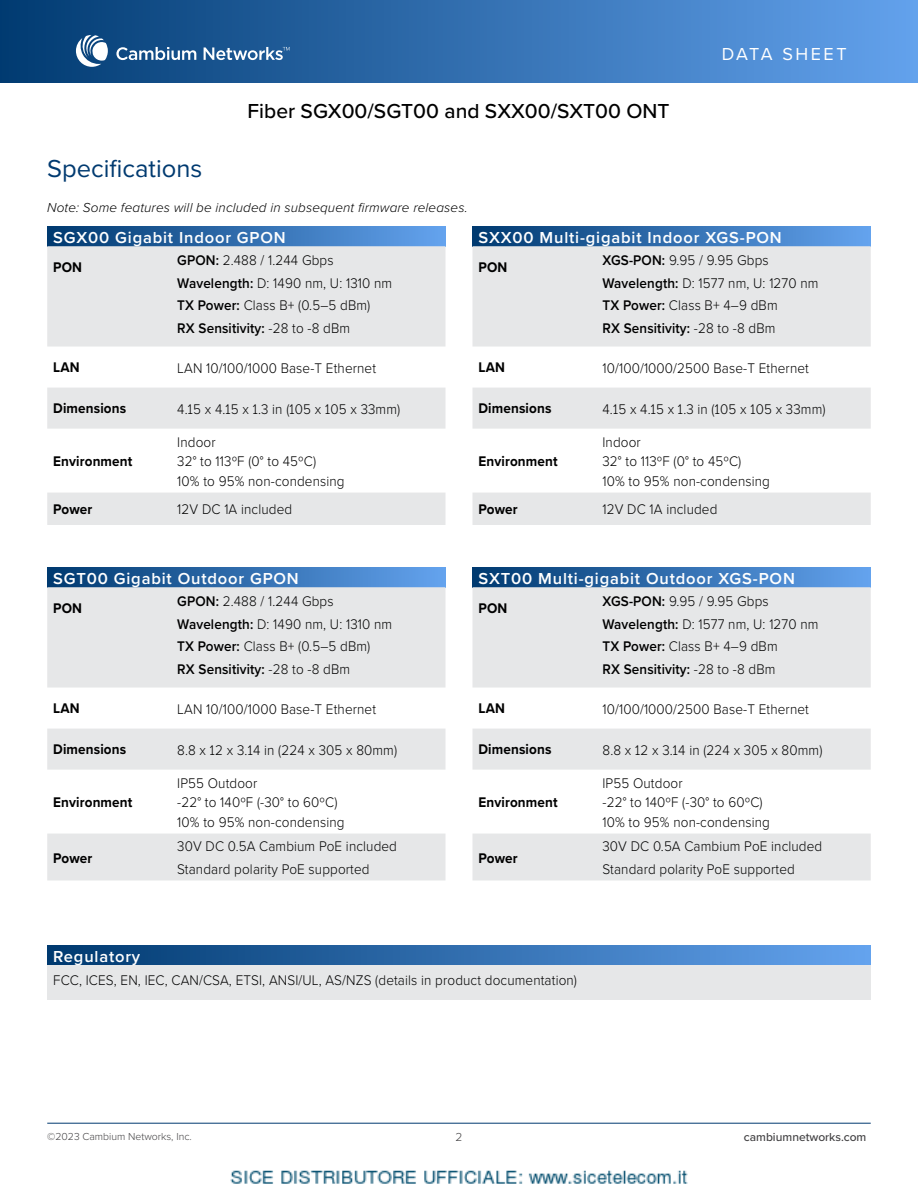
<style>
.page{position:relative;width:918px;height:1188px;background:#fff}
.page>*{position:absolute;margin:0;border:0;box-sizing:border-box;transform-origin:0 0}
.t1{font:25.5px "Proxima Nova";color:#003a70}
.t2{font:500 21px "Proxima Nova";color:#000}
.t3{font:18px "Proxima Nova";letter-spacing:.14em;color:#fff}
.t4{font:600 16.5px "Proxima Nova";letter-spacing:.05em;color:#fff}
.t5{font:300 14.4px "Proxima Nova";letter-spacing:.01em;color:#000;scale:.93 1}
.t6{font:700 14.4px "Proxima Nova";letter-spacing:.01em;color:#000;scale:.93 1}
.t7{font:600 14.4px "Proxima Nova";letter-spacing:.01em;color:#000;scale:.93 1}
.t8{font:italic 300 13.5px "Proxima Nova";letter-spacing:.01em;color:#000}
.t9{font:500 12px "Proxima Nova";color:#414042}
.t10{font:300 12px "Proxima Nova";color:#414042}
.t11{font:300 10.5px "Proxima Nova";color:#414042}
.s1{font-weight:600}
.s2{font-weight:300}
</style>
<div class="page">
<hr style="left:47px;top:1123px;width:824px;height:1px;background:#003a70">
<div style="left:0;top:0;width:918px;height:82px;background:linear-gradient(to right,#013b71,#63a2ec)"></div>
<svg style="left:116px;top:47px;width:80px;height:13px"></svg>
<svg style="left:204px;top:47px;width:86px;height:13px"></svg>
<svg style="left:76px;top:35px;width:32px;height:32px"></svg>
<div style="left:47px;top:226px;width:399px;height:20px;background:linear-gradient(to right,#00396f,#64a3ee)"></div>
<svg style="left:47px;top:246px;width:399px;height:279px;fill:#e6e7e8"></svg>
<div style="left:472px;top:226px;width:399px;height:20px;background:linear-gradient(to right,#00396f,#64a3ee)"></div>
<svg style="left:472px;top:246px;width:399px;height:279px;fill:#e6e7e8"></svg>
<div style="left:47px;top:567px;width:399px;height:20px;background:linear-gradient(to right,#00396f,#64a3ee)"></div>
<svg style="left:47px;top:587px;width:399px;height:293px;fill:#e6e7e8"></svg>
<div style="left:472px;top:567px;width:399px;height:20px;background:linear-gradient(to right,#00396f,#64a3ee)"></div>
<svg style="left:472px;top:587px;width:399px;height:293px;fill:#e6e7e8"></svg>
<div style="left:47px;top:945px;width:824px;height:20px;background:linear-gradient(to right,#00396f,#64a3ee)"></div>
<div style="left:47px;top:965px;width:824px;height:35px;background:#e6e7e8"></div>
<img style="left:230px;top:1170px;width:458px;height:14px">
<h2 class="t2" style="left:248px;top:95px;width:423px">Fiber SGX00/SGT00 and SXX00/SXT00 ONT</h2>
<p class="t1" style="left:47px;top:149px;width:157px">Specifications</p>
<p class="t8" style="left:47px;top:197px;width:422px">Note: Some features will be included in subsequent firmware releases.</p>
<p class="t3" style="left:722px;top:41px;width:126px">DATA SHEET</p>
<p class="t4" style="left:53px;top:225px;width:234px">SGX00 Gigabit Indoor GPON</p>
<p class="t6" style="left:53px;top:257px;width:33px">PON</p>
<p class="t5" style="left:177px;top:250px;width:170px"><span class="s1">GPON:</span> 2.488 / 1.244 Gbps</p>
<p class="t5" style="left:177px;top:272px;width:233px"><span class="s1">Wavelength:</span> D: 1490 nm, U: 1310 nm</p>
<p class="t5" style="left:177px;top:295px;width:209px"><span class="s1">TX Power:</span> Class B+ (0.5–5 dBm)</p>
<p class="t7" style="left:177px;top:317px;width:187px">RX Sensitivity: <span class="s2">-28 to -8 dBm</span></p>
<p class="t6" style="left:53px;top:357px;width:30px">LAN</p>
<p class="t5" style="left:177px;top:357px;width:215px">LAN 10/100/1000 Base-T Ethernet</p>
<p class="t6" style="left:53px;top:398px;width:80px">Dimensions</p>
<p class="t5" style="left:177px;top:398px;width:241px">4.15 x 4.15 x 1.3 in (105 x 105 x 33mm)</p>
<p class="t6" style="left:53px;top:451px;width:87px">Environment</p>
<p class="t5" style="left:177px;top:431px;width:43px">Indoor</p>
<p class="t5" style="left:177px;top:451px;width:151px">32° to 113ºF (0° to 45ºC)</p>
<p class="t5" style="left:177px;top:470px;width:182px">10% to 95% non-condensing</p>
<p class="t6" style="left:53px;top:499px;width:44px">Power</p>
<p class="t5" style="left:177px;top:499px;width:125px">12V DC 1A included</p>
<p class="t4" style="left:53px;top:566px;width:247px">SGT00 Gigabit Outdoor GPON</p>
<p class="t6" style="left:53px;top:598px;width:33px">PON</p>
<p class="t5" style="left:177px;top:591px;width:170px"><span class="s1">GPON:</span> 2.488 / 1.244 Gbps</p>
<p class="t5" style="left:177px;top:613px;width:233px"><span class="s1">Wavelength:</span> D: 1490 nm, U: 1310 nm</p>
<p class="t5" style="left:177px;top:636px;width:209px"><span class="s1">TX Power:</span> Class B+ (0.5–5 dBm)</p>
<p class="t7" style="left:177px;top:658px;width:187px">RX Sensitivity: <span class="s2">-28 to -8 dBm</span></p>
<p class="t6" style="left:53px;top:698px;width:30px">LAN</p>
<p class="t5" style="left:177px;top:698px;width:215px">LAN 10/100/1000 Base-T Ethernet</p>
<p class="t6" style="left:53px;top:739px;width:80px">Dimensions</p>
<p class="t5" style="left:177px;top:739px;width:238px">8.8 x 12 x 3.14 in (224 x 305 x 80mm)</p>
<p class="t6" style="left:53px;top:792px;width:87px">Environment</p>
<p class="t5" style="left:177px;top:772px;width:88px">IP55 Outdoor</p>
<p class="t5" style="left:177px;top:792px;width:174px">-22° to 140ºF (-30° to 60ºC)</p>
<p class="t5" style="left:177px;top:811px;width:182px">10% to 95% non-condensing</p>
<p class="t6" style="left:53px;top:847px;width:44px">Power</p>
<p class="t5" style="left:177px;top:836px;width:238px">30V DC 0.5A Cambium PoE included</p>
<p class="t5" style="left:177px;top:858px;width:208px">Standard polarity PoE supported</p>
<p class="t4" style="left:478px;top:225px;width:305px">SXX00 Multi-gigabit Indoor XGS-PON</p>
<p class="t6" style="left:478px;top:257px;width:33px">PON</p>
<p class="t5" style="left:603px;top:250px;width:180px"><span class="s1">XGS-PON:</span> 9.95 / 9.95 Gbps</p>
<p class="t5" style="left:603px;top:272px;width:234px"><span class="s1">Wavelength:</span> D: 1577 nm, U: 1270 nm</p>
<p class="t5" style="left:603px;top:295px;width:190px"><span class="s1">TX Power:</span> Class B+ 4–9 dBm</p>
<p class="t7" style="left:603px;top:317px;width:187px">RX Sensitivity: <span class="s2">-28 to -8 dBm</span></p>
<p class="t6" style="left:478px;top:357px;width:30px">LAN</p>
<p class="t5" style="left:603px;top:357px;width:224px">10/100/1000/2500 Base-T Ethernet</p>
<p class="t6" style="left:478px;top:398px;width:80px">Dimensions</p>
<p class="t5" style="left:603px;top:398px;width:241px">4.15 x 4.15 x 1.3 in (105 x 105 x 33mm)</p>
<p class="t6" style="left:478px;top:451px;width:87px">Environment</p>
<p class="t5" style="left:603px;top:431px;width:43px">Indoor</p>
<p class="t5" style="left:603px;top:451px;width:151px">32° to 113ºF (0° to 45ºC)</p>
<p class="t5" style="left:603px;top:470px;width:182px">10% to 95% non-condensing</p>
<p class="t6" style="left:478px;top:499px;width:44px">Power</p>
<p class="t5" style="left:603px;top:499px;width:125px">12V DC 1A included</p>
<p class="t4" style="left:478px;top:566px;width:318px">SXT00 Multi-gigabit Outdoor XGS-PON</p>
<p class="t6" style="left:478px;top:598px;width:33px">PON</p>
<p class="t5" style="left:603px;top:591px;width:180px"><span class="s1">XGS-PON:</span> 9.95 / 9.95 Gbps</p>
<p class="t5" style="left:603px;top:613px;width:234px"><span class="s1">Wavelength:</span> D: 1577 nm, U: 1270 nm</p>
<p class="t5" style="left:603px;top:636px;width:190px"><span class="s1">TX Power:</span> Class B+ 4–9 dBm</p>
<p class="t7" style="left:603px;top:658px;width:187px">RX Sensitivity: <span class="s2">-28 to -8 dBm</span></p>
<p class="t6" style="left:478px;top:698px;width:30px">LAN</p>
<p class="t5" style="left:603px;top:698px;width:224px">10/100/1000/2500 Base-T Ethernet</p>
<p class="t6" style="left:478px;top:739px;width:80px">Dimensions</p>
<p class="t5" style="left:603px;top:739px;width:238px">8.8 x 12 x 3.14 in (224 x 305 x 80mm)</p>
<p class="t6" style="left:478px;top:792px;width:87px">Environment</p>
<p class="t5" style="left:603px;top:772px;width:88px">IP55 Outdoor</p>
<p class="t5" style="left:603px;top:792px;width:174px">-22° to 140ºF (-30° to 60ºC)</p>
<p class="t5" style="left:603px;top:811px;width:182px">10% to 95% non-condensing</p>
<p class="t6" style="left:478px;top:847px;width:44px">Power</p>
<p class="t5" style="left:603px;top:836px;width:238px">30V DC 0.5A Cambium PoE included</p>
<p class="t5" style="left:603px;top:858px;width:208px">Standard polarity PoE supported</p>
<p class="t4" style="left:53px;top:944px;width:88px">Regulatory</p>
<p class="t5" style="left:53px;top:970px;width:565px">FCC, ICES, EN, IEC, CAN/CSA, ETSI, ANSI/UL, AS/NZS (details in product documentation)</p>
<p class="t11" style="left:47px;top:1128px;width:146px">©2023 Cambium Networks, Inc.</p>
<p class="t10" style="left:456px;top:1128px;width:8px">2</p>
<p class="t9" style="left:744px;top:1128px;width:124px">cambiumnetworks.com</p>
</div>
